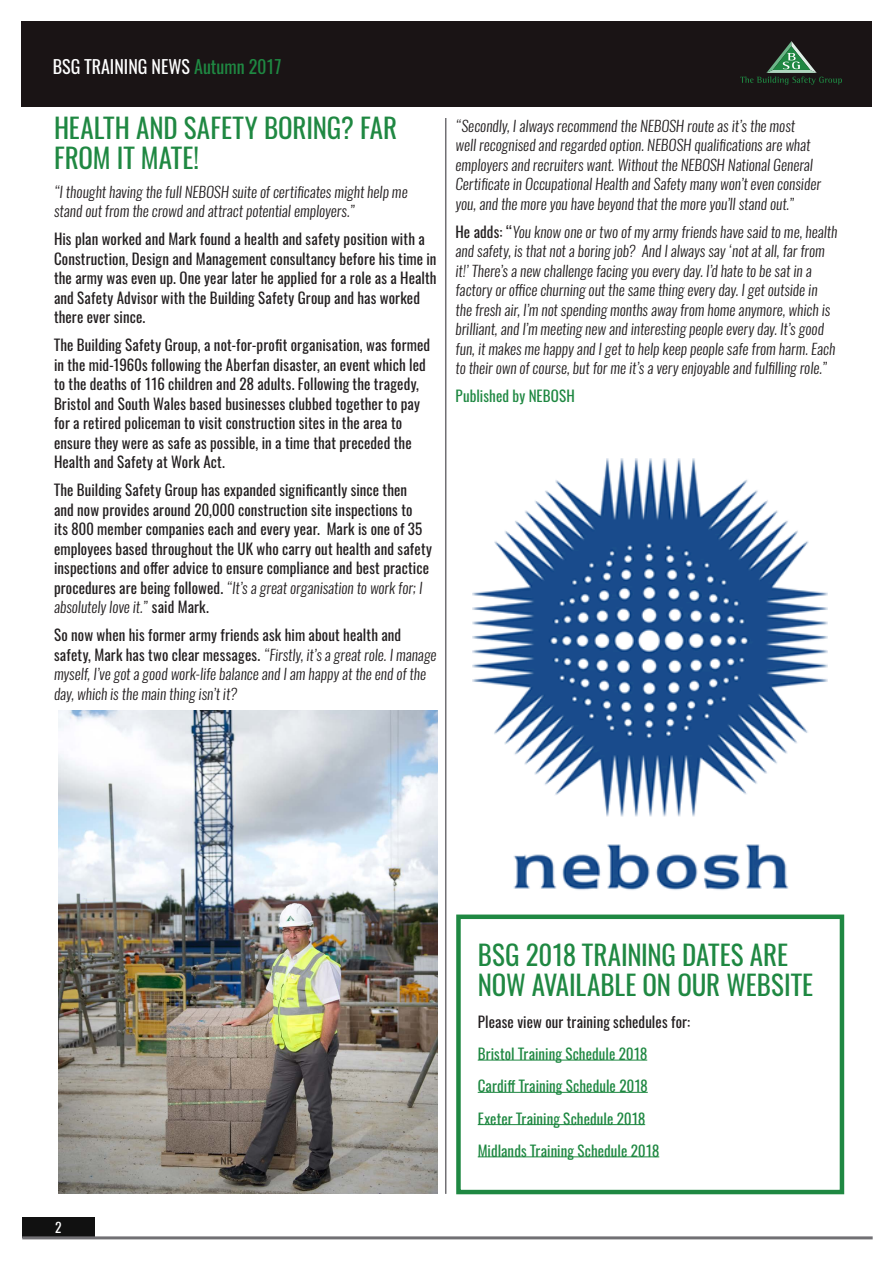
<style>
.page{position:relative;width:893px;height:1263px;background:#fff}
.page>*{position:absolute;margin:0;border:0;box-sizing:border-box;transform-origin:0 0}
.Header_1_Green_Oswal{font:27px/30px "Oswald";color:#1f8842}
.t1{font:18px "Oswald";color:#fff}
.Text_black_10{font:italic 300 15px/19.5px "Oswald";letter-spacing:.005em;color:#231f20}
.Text_black_10-2{font:15px/19.5px "Oswald";letter-spacing:.01em;color:#231f20}
.Text_black_10-3{font:15px "Oswald";letter-spacing:.005em;color:#1f8842}
.t2{font:13.5px "Oswald";color:#fff}
.s1{color:#1f8842}
.s2{font-weight:300;font-style:italic}
.s3{font-weight:400;font-style:normal}
</style>
<div class="page">
<div style="left:21px;top:21px;width:851px;height:85px;background:#1a1415"></div>
<svg style="left:740px;top:41px;width:102px;height:44px"></svg>
<div style="left:22px;top:1217px;width:72px;height:21px;background:#111"></div>
<hr style="left:22px;top:1236px;width:851px;height:3px;background:#717074">
<hr style="left:445px;top:118px;width:1px;height:1076px;background:#717074">
<img style="left:58px;top:710px;width:379px;height:484px">
<img style="left:472px;top:458px;width:356px;height:432px">
<hr style="left:478px;top:1060px;width:169px;height:1px;background:#1f8842">
<hr style="left:478px;top:1092px;width:170px;height:1px;background:#1f8842">
<hr style="left:478px;top:1124px;width:167px;height:1px;background:#1f8842">
<hr style="left:478px;top:1156px;width:181px;height:1px;background:#1f8842">
<div style="left:456px;top:914px;width:388px;height:280px;border:4px solid #1f8842"></div>
<p class="t1" style="left:53px;top:54px;width:230px">BSG TRAINING NEWS <span class="s1">Autumn 2017</span></p>
<p class="Header_1_Green_Oswal" style="left:54px;top:113px;width:345px">HEALTH AND SAFETY BORING? FAR<br>FROM IT MATE!</p>
<p class="Text_black_10" style="left:54px;top:182px;width:355px">“I thought having the full NEBOSH suite of certificates might help me stand out from the crowd and attract potential employers.”</p>
<p class="Text_black_10-2" style="left:54px;top:229px;width:384px">His plan worked and Mark found a health and safety position with a Construction, Design and Management consultancy before his time in the army was even up. One year later he applied for a role as a Health and Safety Advisor with the Building Safety Group and has worked there ever since.</p>
<p class="Text_black_10-2" style="left:54px;top:335px;width:378px">The Building Safety Group, a not-for-profit organisation, was formed in the mid-1960s following the Aberfan disaster, an event which led to the deaths of 116 children and 28 adults. Following the tragedy, Bristol and South Wales based businesses clubbed together to pay for a retired policeman to visit construction sites in the area to ensure they were as safe as possible, in a time that preceded the Health and Safety at Work Act.</p>
<p class="Text_black_10-2" style="left:54px;top:480px;width:380px">The Building Safety Group has expanded significantly since then<br>and now provides around 20,000 construction site inspections to<br>its 800 member companies each and every year. Mark is one of 35 employees based throughout the UK who carry out health and safety inspections and offer advice to ensure compliance and best practice procedures are being followed. <span class="s2">“It’s a great organisation to work for; I absolutely love it.”</span> said Mark.</p>
<p class="Text_black_10" style="left:54px;top:625px;width:384px"><span class="s3">So now when his former army friends ask him about health and safety, Mark has two clear messages.</span> “Firstly, it’s a great role. I manage myself, I’ve got a good work-life balance and I am happy at the end of the day, which is the main thing isn’t it?</p>
<p class="Text_black_10" style="left:455px;top:116px;width:367px">“Secondly, I always recommend the NEBOSH route as it’s the most<br>well recognised and regarded option. NEBOSH qualifications are what employers and recruiters want. Without the NEBOSH National General Certificate in Occupational Health and Safety many won’t even consider you, and the more you have beyond that the more you’ll stand out.”</p>
<p class="Text_black_10" style="left:455px;top:222px;width:383px"><span class="s3">He adds: “</span>You know one or two of my army friends have said to me, health and safety, is that not a boring job? And I always say ‘not at all, far from it!’ There’s a new challenge facing you every day. I’d hate to be sat in a factory or office churning out the same thing every day. I get outside in the fresh air, I’m not spending months away from home anymore, which is brilliant, and I’m meeting new and interesting people every day. It’s good fun, it makes me happy and I get to help keep people safe from harm. Each to their own of course, but for me it’s a very enjoyable and fulfilling role.”</p>
<p class="Text_black_10-3" style="left:455px;top:386px;width:121px">Published by NEBOSH</p>
<p class="t2" style="left:55px;top:1218px;width:8px">2</p>
<p class="Header_1_Green_Oswal" style="left:478px;top:939px;width:337px">BSG 2018 TRAINING DATES ARE<br>NOW AVAILABLE ON OUR WEBSITE</p>
<p class="Text_black_10-2" style="left:478px;top:1012px;width:214px">Please view our training schedules for:</p>
<p class="Text_black_10-3" style="left:478px;top:1043px;width:171px">Bristol Training Schedule 2018</p>
<p class="Text_black_10-3" style="left:478px;top:1076px;width:171px">Cardiff Training Schedule 2018</p>
<p class="Text_black_10-3" style="left:478px;top:1108px;width:169px">Exeter Training Schedule 2018</p>
<p class="Text_black_10-3" style="left:478px;top:1140px;width:183px">Midlands Training Schedule 2018</p>
</div>
